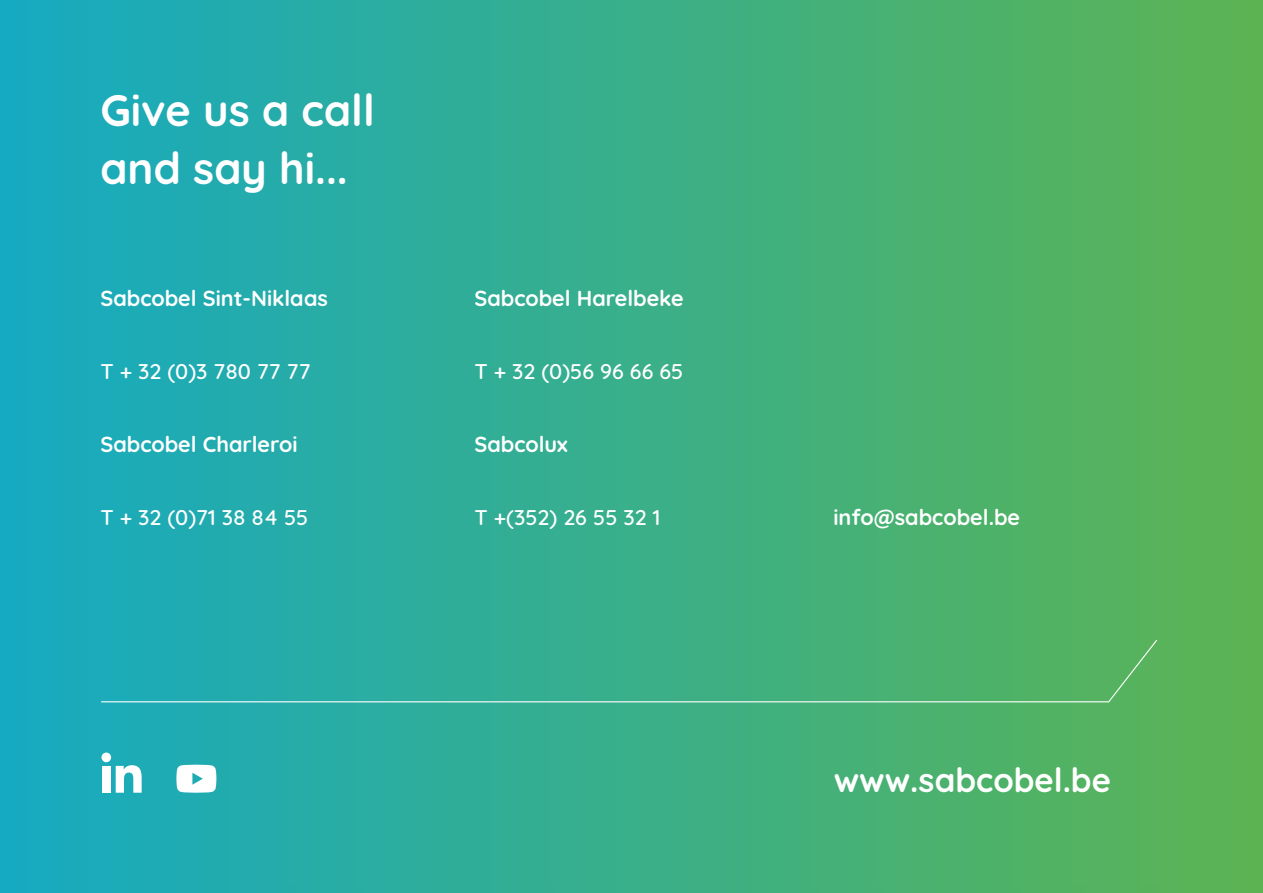
<style>
.page{position:relative;width:1263px;height:893px;background:#fff}
.page>*{position:absolute;margin:0;border:0;box-sizing:border-box;transform-origin:0 0}
.t1{font:700 43.65px/57.4px "Quicksand";color:#fff}
.t2{font:700 33.15px "Quicksand";color:#fff}
.t3{font:700 21.6px "Quicksand";color:#fff}
.t4{font:500 21.6px "Quicksand";color:#fff}
</style>
<div class="page">
<img style="left:0;top:0;width:1263px;height:893px">
<svg style="left:176px;top:765px;width:40px;height:28px"></svg>
<svg style="left:116px;top:765px;width:26px;height:28px"></svg>
<div style="left:102px;top:766px;width:8px;height:27px;background:#fff"></div>
<div style="left:101px;top:752px;width:10px;height:10px;background:#fff;border-radius:50%"></div>
<svg style="left:100px;top:638px;width:1058px;height:65px;background:#3cb08c"></svg>
<h1 class="t1" style="left:100px;top:78px;width:276px">Give us a call and say hi...</h1>
<p class="t3" style="left:100px;top:281px;width:229px">Sabcobel Sint-Niklaas</p>
<p class="t3" style="left:474px;top:281px;width:211px">Sabcobel Harelbeke</p>
<p class="t4" style="left:100px;top:354px;width:212px">T + 32 (0)3 780 77 77</p>
<p class="t4" style="left:474px;top:354px;width:211px">T + 32 (0)56 96 66 65</p>
<p class="t3" style="left:100px;top:427px;width:199px">Sabcobel Charleroi</p>
<p class="t3" style="left:474px;top:427px;width:95px">Sabcolux</p>
<p class="t4" style="left:100px;top:500px;width:210px">T + 32 (0)71 38 84 55</p>
<p class="t4" style="left:474px;top:500px;width:187px">T +(352) 26 55 32 1</p>
<p class="t3" style="left:833px;top:500px;width:188px">info@sabcobel.be</p>
<h2 class="t2" style="left:834px;top:753px;width:279px">www.sabcobel.be</h2>
</div>
